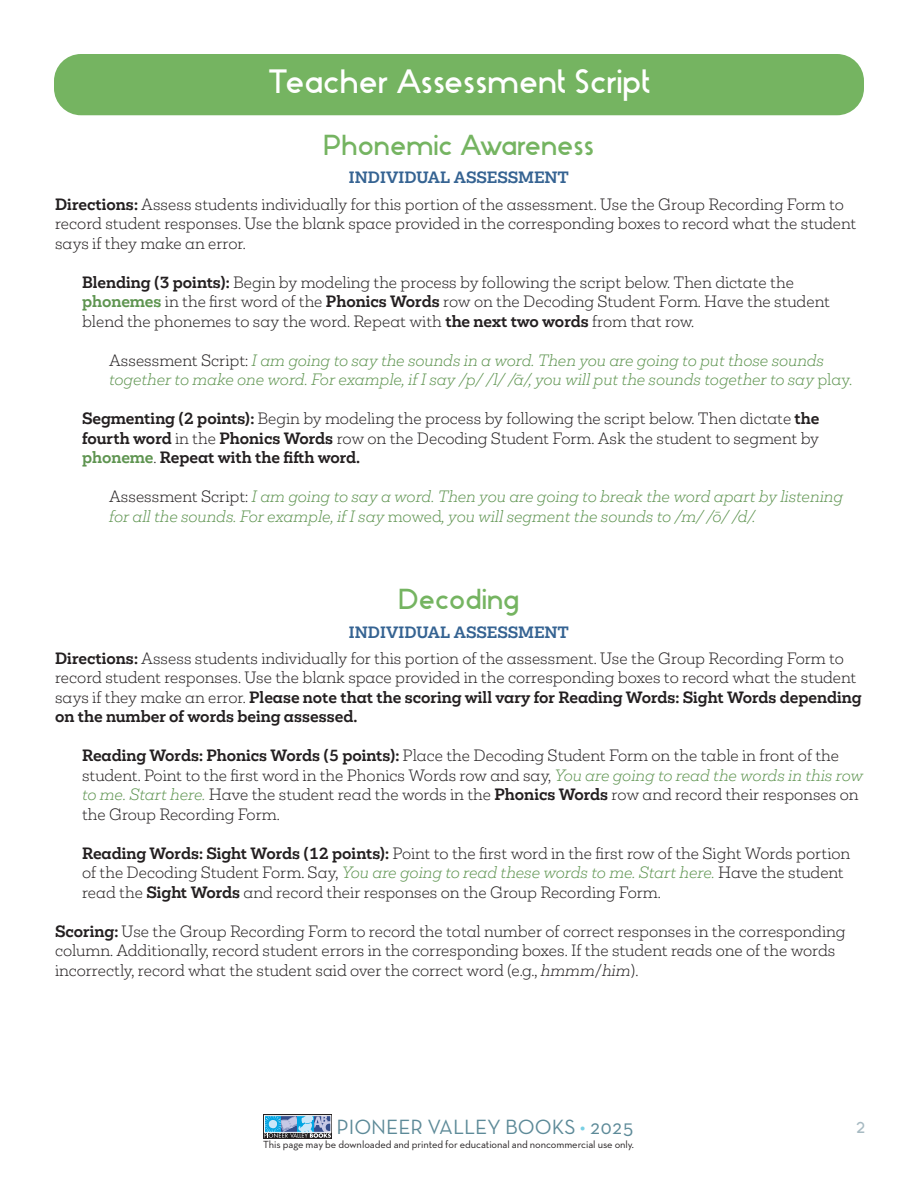
<style>
.page{position:relative;width:918px;height:1188px;background:#fff}
.page>*{position:absolute;margin:0;border:0;box-sizing:border-box;transform-origin:0 0}
.H1-New{font:31.5px "Stark";color:#fff}
.H2-New{font:27px "Stark";color:#75b461}
.t1{font:21px "Neutra Text TF";color:#5d8a98}
.p_indent_1{font:300 15px/19.5px "Mokoko";color:#231f20}
.p_indent_2{font:italic 300 15px/19.5px "Mokoko";color:#5e9450}
.H3-new{font:700 15px "Mokoko";color:#356392}
.t2{font:15px "Stark";color:#a7bac2}
.t3{font:10.5px "Neutra Text TF";letter-spacing:-.005em;color:#231f20}
.s1{font-weight:700}
.s2{font-weight:700;color:#5e9450}
.s3{font-style:normal;color:#231f20}
.s4{font-style:normal}
.s5{font-style:italic;color:#5e9450}
.s6{font-style:italic}
.s7{color:#79d0e4}
</style>
<div class="page">
<svg style="left:263px;top:1115px;width:69px;height:24px"></svg>
<svg style="left:264px;top:1118px;width:67px;height:20px"></svg>
<div style="left:264px;top:1116px;width:67px;height:16px;border:1px solid #fff"></div>
<div style="left:54px;top:54px;width:810px;height:61px;background:#75b461;border-radius:27px"></div>
<p class="H1-New" style="left:268px;top:58px;width:385px">Teacher Assessment Script</p>
<p class="H2-New" style="left:324px;top:125px;width:272px">Phonemic Awareness</p>
<p class="H3-new" style="left:349px;top:168px;width:222px">INDIVIDUAL ASSESSMENT</p>
<p class="p_indent_1" style="left:55px;top:194px;width:803px"><span class="s1">Directions:</span> Assess students individually for this portion of the assessment. Use the Group Recording Form to record student responses. Use the blank space provided in the corresponding boxes to record what the student says if they make an error.</p>
<p class="p_indent_1" style="left:82px;top:272px;width:749px"><span class="s1">Blending (3 points):</span> Begin by modeling the process by following the script below. Then dictate the <span class="s2">phonemes</span> in the first word of the <span class="s1">Phonics Words</span> row on the Decoding Student Form. Have the student blend the phonemes to say the word. Repeat with <span class="s1">the next two words</span> from that row.</p>
<p class="p_indent_2" style="left:109px;top:350px;width:744px"><span class="s3">Assessment Script:</span> I am going to say the sounds in a word. Then you are going to put those sounds together to make one word. For example, if I say /p/ /l/ /ā/, you will put the sounds together to say <span class="s4">play.</span></p>
<p class="p_indent_1" style="left:82px;top:408px;width:739px;text-align:justify"><span class="s1">Segmenting (2 points):</span> Begin by modeling the process by following the script below. Then dictate <span class="s1">the fourth word</span> in the <span class="s1">Phonics Words</span> row on the Decoding Student Form. Ask the student to segment by <span class="s2">phoneme</span>. <span class="s1">Repeat with the fifth word.</span></p>
<p class="p_indent_2" style="left:109px;top:486px;width:735px"><span class="s3">Assessment Script:</span> I am going to say a word. Then you are going to break the word apart by listening for all the sounds. For example, if I say <span class="s4">mowed</span>, you will segment the sounds to /m/ /ō/ /d/.</p>
<p class="H2-New" style="left:399px;top:579px;width:122px">Decoding</p>
<p class="H3-new" style="left:349px;top:622px;width:222px">INDIVIDUAL ASSESSMENT</p>
<p class="p_indent_1" style="left:55px;top:648px;width:808px"><span class="s1">Directions:</span> Assess students individually for this portion of the assessment. Use the Group Recording Form to record student responses. Use the blank space provided in the corresponding boxes to record what the student says if they make an error. <span class="s1">Please note that the scoring will vary for Reading Words: Sight Words depending on the number of words being assessed.</span></p>
<p class="p_indent_1" style="left:82px;top:746px;width:782px"><span class="s1">Reading Words: Phonics Words (5 points):</span> Place the Decoding Student Form on the table in front of the student. Point to the first word in the Phonics Words row and say, <span class="s5">You are going to read the words in this row to me. Start here.</span> Have the student read the words in the <span class="s1">Phonics Words</span> row and record their responses on the Group Recording Form.</p>
<p class="p_indent_1" style="left:82px;top:843px;width:770px"><span class="s1">Reading Words: Sight Words (12 points):</span> Point to the first word in the first row of the Sight Words portion of the Decoding Student Form. Say, <span class="s5">You are going to read these words to me. Start here.</span> Have the student read the <span class="s1">Sight Words</span> and record their responses on the Group Recording Form.</p>
<p class="p_indent_1" style="left:55px;top:921px;width:792px"><span class="s1">Scoring:</span> Use the Group Recording Form to record the total number of correct responses in the corresponding column. Additionally, record student errors in the corresponding boxes. If the student reads one of the words incorrectly, record what the student said over the correct word (e.g., <span class="s6">hmmm</span>/<span class="s6">him</span>).</p>
<h3 class="t1" style="left:337px;top:1114px;width:299px">PIONEER VALLEY BOOKS <span class="s7">•</span> 2025</h3>
<p class="t3" style="left:263px;top:1138px;width:372px">This page may be downloaded and printed for educational and noncommercial use only.</p>
<p class="t2" style="left:856px;top:1116px;width:10px">2</p>
</div>
